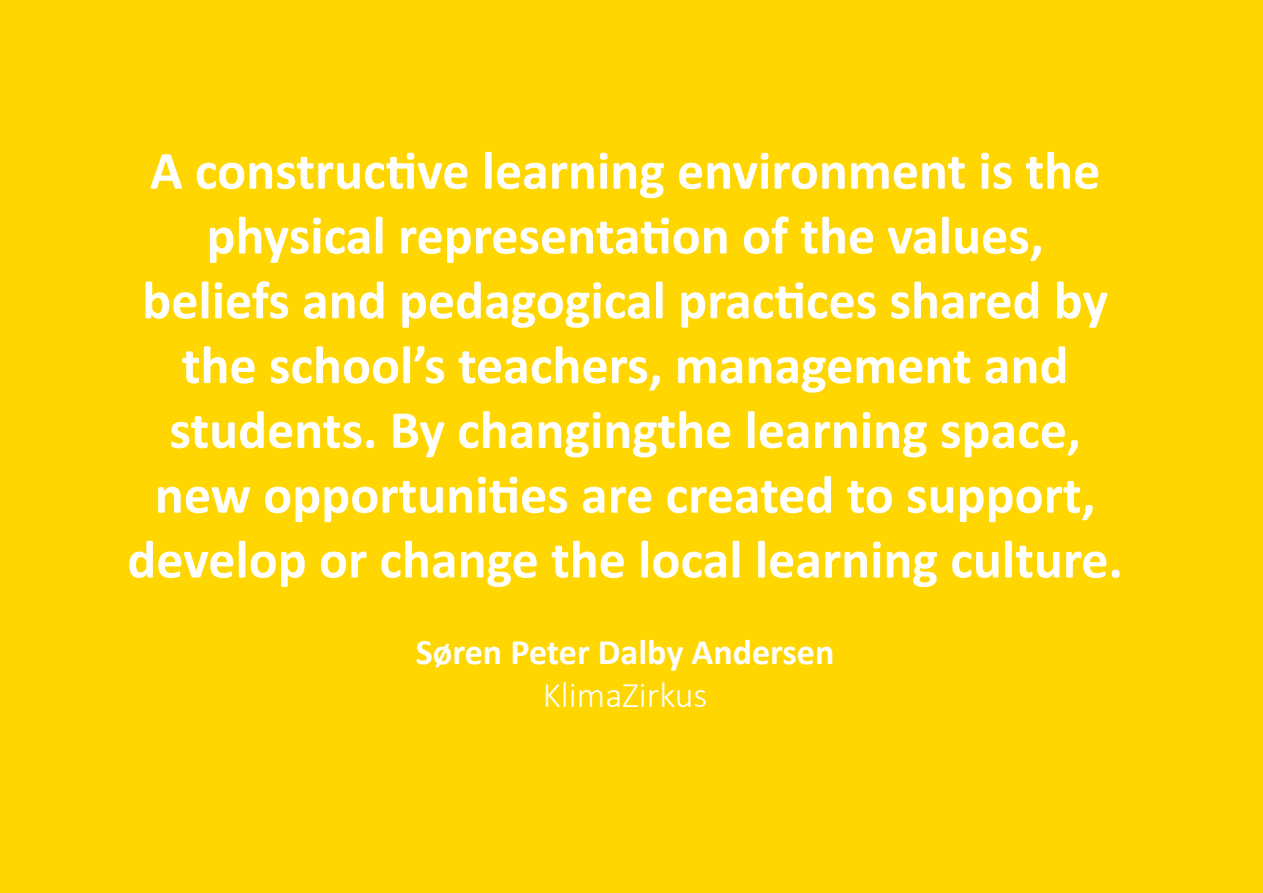
<style>
.page{position:relative;width:1263px;height:893px;background:#ffd600}
.page>*{position:absolute;margin:0;border:0;box-sizing:border-box;transform-origin:0 0}
.t1{font:700 54px "Calibri";color:#fff}
.t2{font:700 36px "Calibri";color:#fff}
.t3{font:300 36px "Calibri";color:#fff}
</style>
<div class="page">
<p class="t1" style="left:150px;top:136px;width:952px">A constructive learning environment is the</p>
<p class="t1" style="left:207px;top:201px;width:839px">physical representation of the values,</p>
<p class="t1" style="left:142px;top:266px;width:967px">beliefs and pedagogical practices shared by</p>
<p class="t1" style="left:182px;top:331px;width:888px">the school’s teachers, management and</p>
<p class="t1" style="left:169px;top:395px;width:913px">students. By changingthe learning space,</p>
<p class="t1" style="left:155px;top:460px;width:942px">new opportunities are created to support,</p>
<p class="t1" style="left:127px;top:525px;width:997px">develop or change the local learning culture.</p>
<p class="t2" style="left:416px;top:629px;width:420px">Søren Peter Dalby Andersen</p>
<p class="t3" style="left:543px;top:673px;width:166px">KlimaZirkus</p>
</div>
